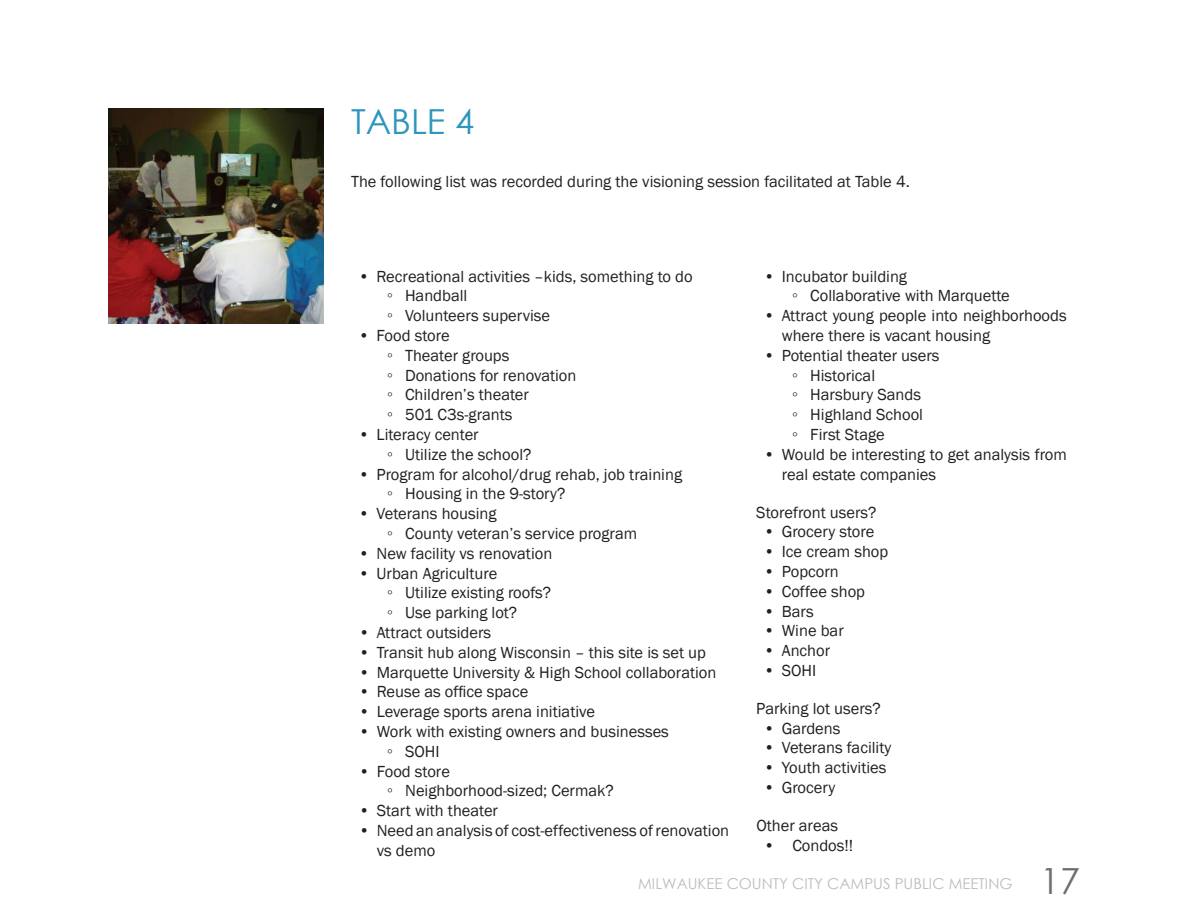
<style>
.page{position:relative;width:1188px;height:918px;background:#fff}
.page>*{position:absolute;margin:0;border:0;box-sizing:border-box;transform-origin:0 0}
.t1{font:36px "Century Gothic";color:#6c6d70}
.t2{font:34.5px "Century Gothic";color:#2e95bc}
.t3{font:16.5px/19.8px "Franklin Gothic";color:#231f20}
.t4{font:15px "Century Gothic";color:#bcbdc0}
</style>
<div class="page">
<img style="left:108px;top:108px;width:216px;height:216px">
<h2 class="t2" style="left:351px;top:97px;width:125px">TABLE 4</h2>
<p class="t3" style="left:351px;top:172px;width:560px">The following list was recorded during the visioning session facilitated at Table 4.</p>
<p class="t3" style="left:387px;top:267px;width:307px;text-indent:-29px">• Recreational activities –kids, something to do ◦ Handball<br>◦ Volunteers supervise</p>
<p class="t3" style="left:387px;top:326px;width:191px;text-indent:-29px">• Food store<br>◦ Theater groups<br>◦ Donations for renovation ◦ Children’s theater<br>◦ 501 C3s-grants</p>
<p class="t3" style="left:387px;top:425px;width:146px;text-indent:-29px">• Literacy center<br>◦ Utilize the school?</p>
<p class="t3" style="left:387px;top:465px;width:296px;text-indent:-29px">• Program for alcohol/drug rehab, job training ◦ Housing in the 9-story?</p>
<p class="t3" style="left:387px;top:504px;width:252px;text-indent:-29px">• Veterans housing<br>◦ County veteran’s service program</p>
<p class="t3" style="left:359px;top:544px;width:195px">• New facility vs renovation</p>
<p class="t3" style="left:387px;top:564px;width:166px;text-indent:-29px">• Urban Agriculture<br>◦ Utilize existing roofs? ◦ Use parking lot?</p>
<p class="t3" style="left:359px;top:623px;width:134px">• Attract outsiders</p>
<p class="t3" style="left:359px;top:643px;width:349px">• Transit hub along Wisconsin – this site is set up</p>
<p class="t3" style="left:359px;top:663px;width:359px">• Marquette University &amp; High School collaboration</p>
<p class="t3" style="left:359px;top:682px;width:171px">• Reuse as office space</p>
<p class="t3" style="left:359px;top:702px;width:238px">• Leverage sports arena initiative</p>
<p class="t3" style="left:387px;top:722px;width:283px;text-indent:-29px">• Work with existing owners and businesses ◦ SOHI</p>
<p class="t3" style="left:387px;top:762px;width:228px;text-indent:-29px">• Food store<br>◦ Neighborhood-sized; Cermak?</p>
<p class="t3" style="left:359px;top:801px;width:141px">• Start with theater</p>
<p class="t3" style="left:377px;top:821px;width:354px;text-indent:-18px">• Need an analysis of cost-effectiveness of renovation vs demo</p>
<p class="t3" style="left:792px;top:267px;width:219px;text-indent:-29px">• Incubator building<br>◦ Collaborative with Marquette</p>
<p class="t3" style="left:782px;top:306px;width:287px;text-indent:-18px">• Attract young people into neighborhoods where there is vacant housing</p>
<p class="t3" style="left:792px;top:346px;width:149px;text-indent:-29px">• Potential theater users ◦ Historical<br>◦ Harsbury Sands<br>◦ Highland School<br>◦ First Stage</p>
<p class="t3" style="left:782px;top:445px;width:287px;text-indent:-18px">• Would be interesting to get analysis from real estate companies</p>
<p class="t3" style="left:756px;top:502px;width:122px">Storefront users?</p>
<p class="t3" style="left:764px;top:522px;width:112px">• Grocery store</p>
<p class="t3" style="left:764px;top:542px;width:126px">• Ice cream shop</p>
<p class="t3" style="left:764px;top:562px;width:77px">• Popcorn</p>
<p class="t3" style="left:764px;top:582px;width:103px">• Coffee shop</p>
<p class="t3" style="left:764px;top:601px;width:51px">• Bars</p>
<p class="t3" style="left:764px;top:621px;width:81px">• Wine bar</p>
<p class="t3" style="left:764px;top:641px;width:68px">• Anchor</p>
<p class="t3" style="left:764px;top:661px;width:54px">• SOHI</p>
<p class="t3" style="left:756px;top:699px;width:126px">Parking lot users?</p>
<p class="t3" style="left:764px;top:719px;width:78px">• Gardens</p>
<p class="t3" style="left:764px;top:738px;width:129px">• Veterans facility</p>
<p class="t3" style="left:764px;top:758px;width:124px">• Youth activities</p>
<p class="t3" style="left:764px;top:778px;width:73px">• Grocery</p>
<p class="t3" style="left:756px;top:816px;width:83px">Other areas</p>
<p class="t3" style="left:764px;top:836px;width:91px">• Condos!!</p>
<p class="t4" style="left:638px;top:873px;width:376px">MILWAUKEE COUNTY CITY CAMPUS PUBLIC MEETING</p>
<h1 class="t1" style="left:1040px;top:856px;width:41px">17</h1>
</div>
